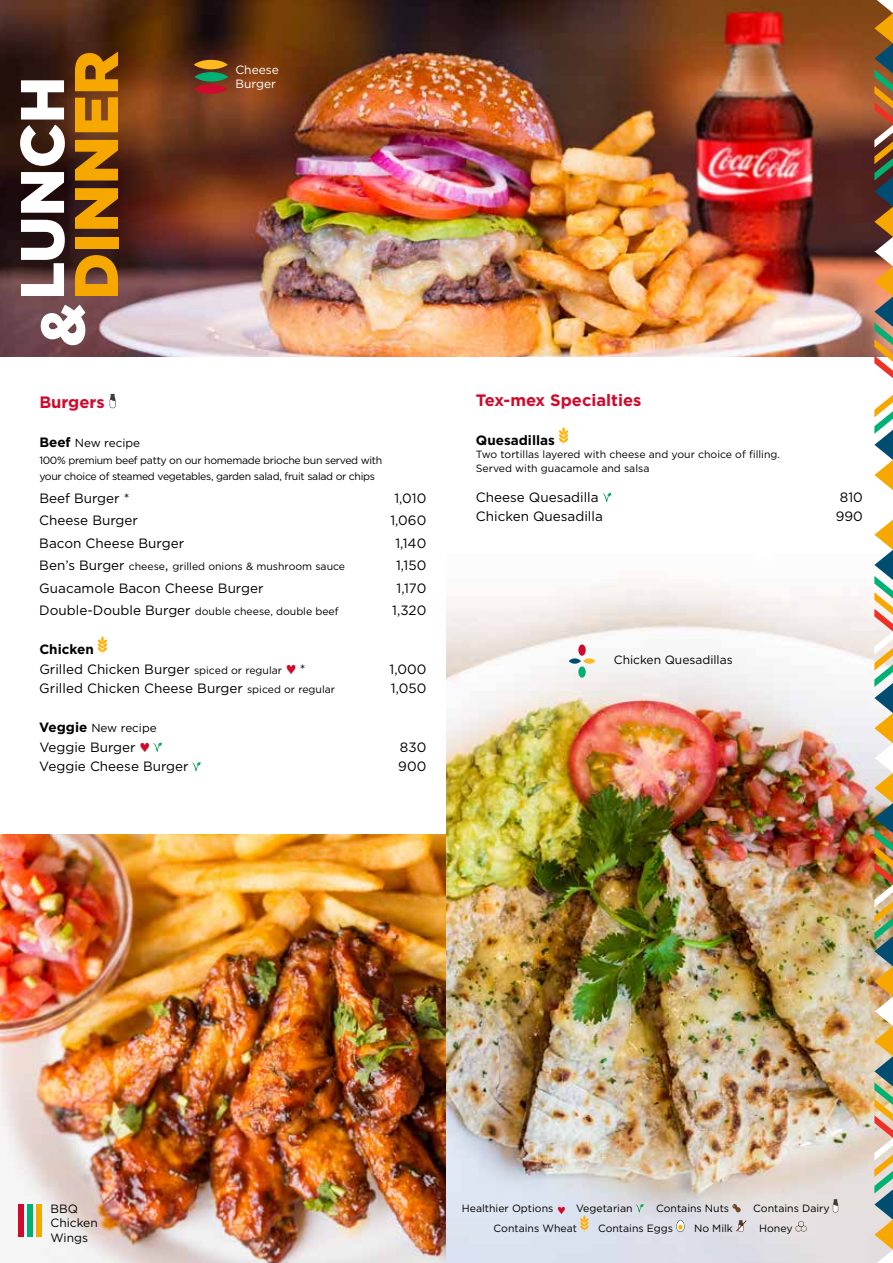
<style>
.page{position:relative;width:893px;height:1263px;background:#fff}
.page>*{position:absolute;margin:0;border:0;box-sizing:border-box;transform-origin:0 0}
.t1{font:900 61.5px "Gotham Pro";color:#fff}
.t2{font:900 61.5px "Gotham Pro";color:#f7a800}
.t3{font:700 16.5px "Gotham Pro";color:#cf0a2c}
.t4{font:13.5px/19.5px "Gotham Pro";color:#000}
.t5{font:700 13.5px "Gotham Pro";color:#000}
.t6{font:12px/14.4px "Gotham";color:#000}
.t7{font:12px/14.4px "Gotham";color:#fff}
.t8{font:11.7px "Gotham Pro";color:#000}
.t9{font:10.5px/13.5px "Gotham Pro";color:#000}
.t10{font:10.5px/16.5px "Gotham Pro";letter-spacing:-.03em;color:#000}
.s1{font-weight:700;font-size:13.5px}
.s2{font-size:13.5px}
.s3{font-weight:700}
.s4{font-size:10.5px}
.s5{color:#cf0a2c}
</style>
<div class="page">
<img style="left:0;top:834px;width:446px;height:429px">
<img style="left:446px;top:579px;width:428px;height:684px">
<img style="left:0;top:0;width:874px;height:357px">
<svg style="left:194px;top:72px;width:34px;height:10px"></svg>
<svg style="left:194px;top:84px;width:34px;height:10px"></svg>
<div style="left:194px;top:60px;width:34px;height:9px;background:#fdb91d;border-radius:50%"></div>
<div style="left:36px;top:1204px;width:6px;height:33px;background:#f7a800"></div>
<div style="left:27px;top:1204px;width:6px;height:33px;background:#00b173"></div>
<div style="left:18px;top:1204px;width:6px;height:33px;background:#cf0a2c"></div>
<svg style="left:110px;top:394px;width:6px;height:14px"></svg>
<svg style="left:98px;top:636px;width:9px;height:18px"></svg>
<svg style="left:153px;top:743px;width:9px;height:9px"></svg>
<svg style="left:192px;top:762px;width:9px;height:9px"></svg>
<svg style="left:559px;top:427px;width:9px;height:18px"></svg>
<svg style="left:603px;top:493px;width:8px;height:9px"></svg>
<img style="left:874px;top:0;width:19px;height:1263px">
<svg style="left:636px;top:1204px;width:7px;height:8px"></svg>
<svg style="left:732px;top:1204px;width:9px;height:8px"></svg>
<svg style="left:833px;top:1199px;width:5px;height:13px"></svg>
<svg style="left:580px;top:1215px;width:9px;height:17px"></svg>
<svg style="left:676px;top:1220px;width:9px;height:12px"></svg>
<svg style="left:736px;top:1220px;width:11px;height:12px"></svg>
<svg style="left:796px;top:1221px;width:10px;height:11px"></svg>
<svg style="left:578px;top:644px;width:8px;height:12px"></svg>
<svg style="left:578px;top:666px;width:8px;height:12px"></svg>
<svg style="left:569px;top:658px;width:12px;height:6px"></svg>
<svg style="left:583px;top:658px;width:12px;height:6px"></svg>
<h1 class="t2" style="left:61px;top:300px;width:250px;rotate:-90deg">DINNER</h1>
<h1 class="t1" style="left:27px;top:347px;width:44px;rotate:-90deg">&amp;</h1>
<h1 class="t1" style="left:7px;top:300px;width:225px;rotate:-90deg">LUNCH</h1>
<p class="t7" style="left:235px;top:62px;width:45px">Cheese<br>Burger</p>
<p class="t3" style="left:39px;top:393px;width:67px">Burgers</p>
<p class="t8" style="left:39px;top:437px;width:102px"><span class="s1">Beef</span> New recipe</p>
<p class="t10" style="left:39px;top:452px;width:344px">100% premium beef patty on our homemade brioche bun served with your choice of steamed vegetables, garden salad, fruit salad or chips</p>
<p class="t4" style="left:39px;top:488px;width:92px">Beef Burger *</p>
<p class="t4" style="left:394px;top:488px;width:34px">1,010</p>
<p class="t4" style="left:39px;top:511px;width:100px">Cheese Burger</p>
<p class="t4" style="left:390px;top:511px;width:37px">1,060</p>
<p class="t4" style="left:39px;top:533px;width:146px">Bacon Cheese Burger</p>
<p class="t4" style="left:395px;top:533px;width:33px">1,140</p>
<p class="t9" style="left:39px;top:560px;width:307px"><span class="s2">Ben’s Burger</span> cheese<span class="s2">,</span> grilled onions &amp; mushroom sauce</p>
<p class="t4" style="left:396px;top:556px;width:32px">1,150</p>
<p class="t4" style="left:39px;top:578px;width:226px">Guacamole Bacon Cheese Burger</p>
<p class="t4" style="left:397px;top:578px;width:31px">1,170</p>
<p class="t9" style="left:39px;top:605px;width:301px"><span class="s2">Double-Double Burger</span> double cheese, double beef</p>
<p class="t4" style="left:392px;top:601px;width:36px">1,320</p>
<p class="t4" style="left:39px;top:640px;width:268px"><span class="s3">Chicken<br></span>Grilled Chicken Burger <span class="s4">spiced or regular</span> <span class="s5">♥</span> *</p>
<p class="t4" style="left:389px;top:659px;width:38px">1,000</p>
<p class="t4" style="left:39px;top:679px;width:297px">Grilled Chicken Cheese Burger <span class="s4">spiced or regular</span></p>
<p class="t4" style="left:391px;top:679px;width:37px">1,050</p>
<p class="t8" style="left:39px;top:722px;width:119px"><span class="s1">Veggie</span> New recipe</p>
<p class="t4" style="left:39px;top:737px;width:112px">Veggie Burger <span class="s5">♥</span></p>
<p class="t4" style="left:400px;top:737px;width:28px">830</p>
<p class="t4" style="left:39px;top:757px;width:151px">Veggie Cheese Burger</p>
<p class="t4" style="left:398px;top:757px;width:30px">900</p>
<p class="t3" style="left:476px;top:391px;width:167px">Tex-mex Specialties</p>
<p class="t5" style="left:476px;top:432px;width:81px">Quesadillas</p>
<p class="t9" style="left:476px;top:448px;width:306px">Two tortillas layered with cheese and your choice of filling.<br>Served with guacamole and salsa</p>
<p class="t4" style="left:476px;top:487px;width:124px">Cheese Quesadilla</p>
<p class="t4" style="left:840px;top:487px;width:24px">810</p>
<p class="t4" style="left:476px;top:507px;width:128px">Chicken Quesadilla</p>
<p class="t4" style="left:836px;top:507px;width:29px">990</p>
<p class="t6" style="left:614px;top:652px;width:120px">Chicken Quesadillas</p>
<p class="t6" style="left:50px;top:1201px;width:49px">BBQ<br>Chicken<br>Wings</p>
<p class="t9" style="left:462px;top:1202px;width:172px">Healthier Options <span class="s5">♥</span> Vegetarian</p>
<p class="t9" style="left:656px;top:1202px;width:75px">Contains Nuts</p>
<p class="t9" style="left:753px;top:1202px;width:78px">Contains Dairy</p>
<p class="t9" style="left:494px;top:1221px;width:85px">Contains Wheat</p>
<p class="t9" style="left:598px;top:1221px;width:77px">Contains Eggs</p>
<p class="t9" style="left:694px;top:1221px;width:40px">No Milk</p>
<p class="t9" style="left:759px;top:1221px;width:35px">Honey</p>
</div>
